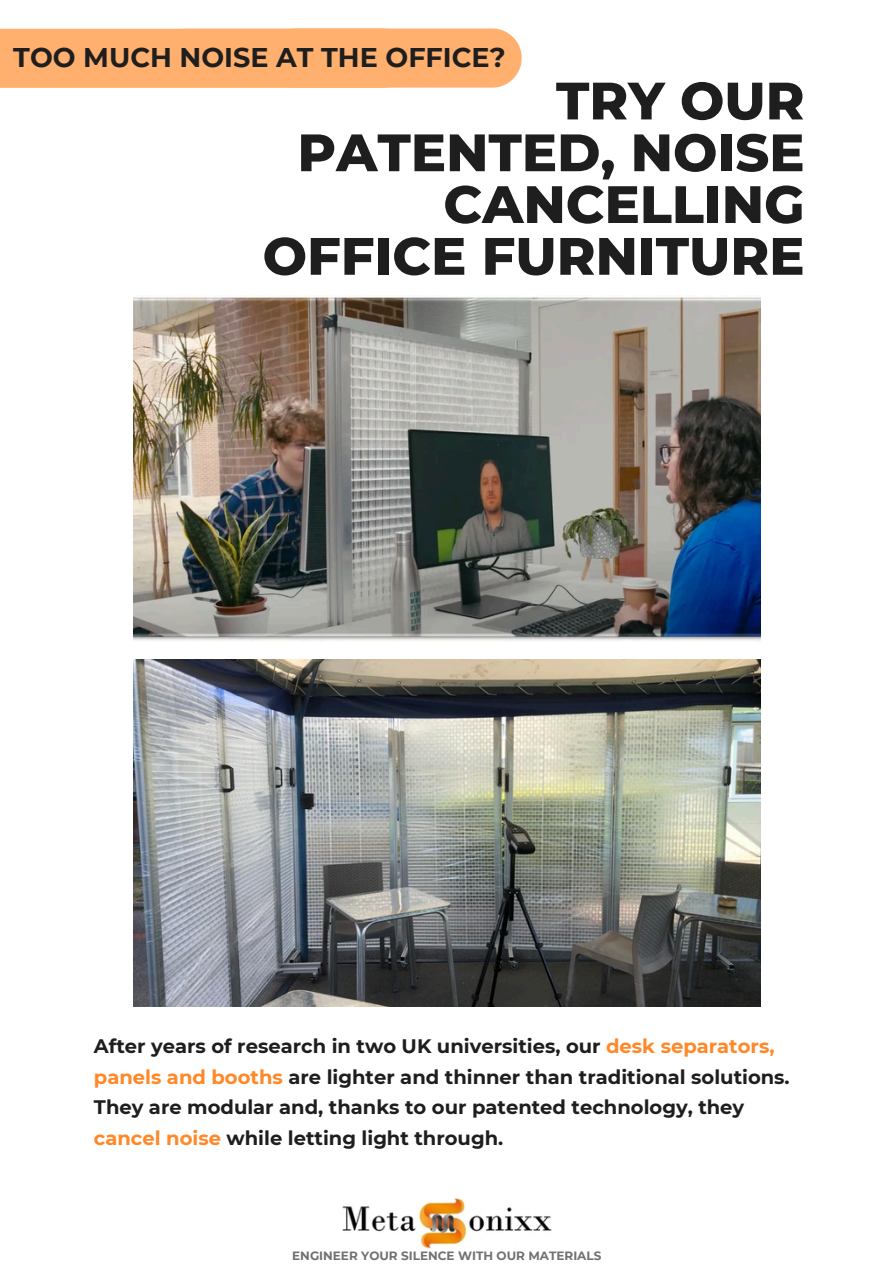
<style>
.page{position:relative;width:894px;height:1264px;background:#fff}
.page>*{position:absolute;margin:0;border:0;box-sizing:border-box;transform-origin:0 0}
.t1{font:800 52.5px/51.8px "Montserrat";color:#1e1e1e;text-align:right}
.t2{font:700 27px "Montserrat";color:#1e1e1e}
.t3{font:700 19.5px/30.5px "Montserrat";color:#1e1e1e}
.t4{font:700 12px "Montserrat";color:#717073}
.s1{color:#ff8828}
</style>
<div class="page">
<img style="left:342px;top:1198px;width:210px;height:51px">
<img style="left:133px;top:659px;width:627px;height:347px">
<img style="left:133px;top:297px;width:627px;height:344px">
<div style="left:0;top:28px;width:521px;height:60px;background:#ffaf6e"></div>
<p class="t2" style="left:13px;top:40px;width:493px">TOO MUCH NOISE AT THE OFFICE?</p>
<p class="t1" style="left:262px;top:75px;width:543px">TRY OUR<br>PATENTED, NOISE<br>CANCELLING<br>OFFICE FURNITURE</p>
<h1 class="t3" style="left:94px;top:1031px;width:697px">After years of research in two UK universities, our <span class="s1">desk separators, panels and booths</span> are lighter and thinner than traditional solutions.<br>They are modular and, thanks to our patented technology, they <span class="s1">cancel noise</span> while letting light through.</h1>
<h2 class="t4" style="left:292px;top:1248px;width:310px">ENGINEER YOUR SILENCE WITH OUR MATERIALS</h2>
</div>
